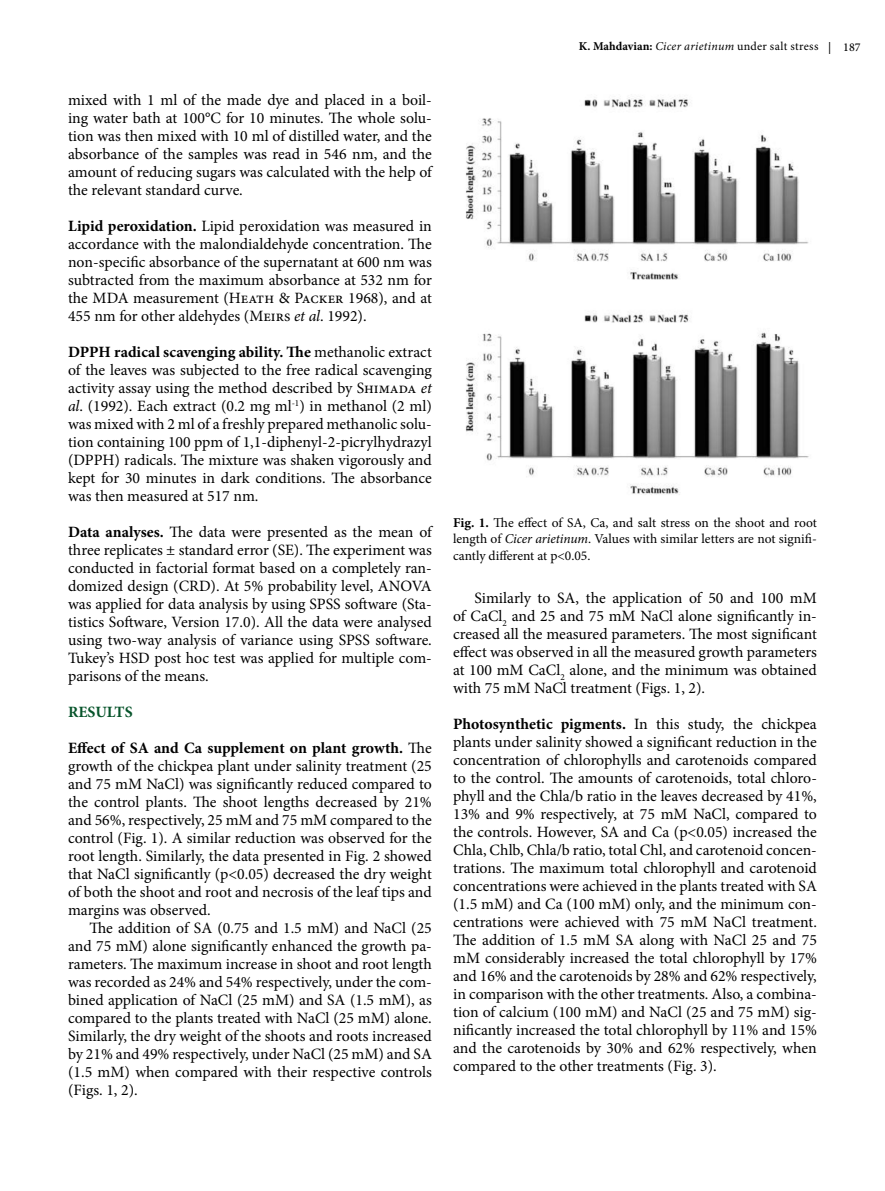
<style>
.page{position:relative;width:885px;height:1191px;background:#fff}
.page>*{position:absolute;margin:0;border:0;box-sizing:border-box;transform-origin:0 0}
.t1{font:15.75px/18px "Minion Pro";color:#000;text-align:justify}
.t2{font:700 15.75px "Minion Pro";color:#07542b}
.t3{font:13.5px/16.5px "Minion Pro";color:#000;text-align:justify}
.t4{font:12px "Minion Pro";letter-spacing:.025em;color:#000}
.s1{font-weight:700}
.s2{font-style:italic}
.s3{font-weight:500}
</style>
<div class="page">
<img style="left:465px;top:98px;width:344px;height:397px">
<p class="t1" style="left:68px;top:91px;width:367px">mixed with 1 ml of the made dye and placed in a boil&shy;ing water bath at 100°C for 10 minutes. The whole solu&shy;tion was then mixed with 10 ml of distilled water, and the absorbance of the samples was read in 546 nm, and the amount of reducing sugars was calculated with the help of the relevant standard curve.</p>
<p class="t1" style="left:68px;top:217px;width:365px"><span class="s1">Lipid peroxidation.</span> Lipid peroxidation was measured in accordance with the malondialdehyde concentration. The non-specific absorbance of the supernatant at 600 nm was subtracted from the maximum absorbance at 532 nm for the MDA measurement (Heath &amp; Packer 1968), and at 455 nm for other aldehydes (Meirs <span class="s2">et al</span>. 1992).</p>
<p class="t1" style="left:68px;top:343px;width:365px"><span class="s1">DPPH radical scavenging ability. The</span> methanolic extract of the leaves was subjected to the free radical scavenging activity assay using the method described by Shimada <span class="s2">et al</span>. (1992). Each extract (0.2 mg ml<sup>-1</sup>) in methanol (2 ml) was mixed with 2 ml of a freshly prepared methanolic solu&shy;tion containing 100 ppm of 1,1-diphenyl-2-picrylhydrazyl (DPPH) radicals. The mixture was shaken vigorously and kept for 30 minutes in dark conditions. The absorbance was then measured at 517 nm.</p>
<p class="t1" style="left:68px;top:523px;width:367px"><span class="s1">Data analyses.</span> The data were presented as the mean of three replicates ± standard error (SE). The experiment was conducted in factorial format based on a completely ran&shy;domized design (CRD). At 5% probability level, ANOVA was applied for data analysis by using SPSS software (Sta&shy;tistics Software, Version 17.0). All the data were analysed using two-way analysis of variance using SPSS software.<br>Tukey’s HSD post hoc test was applied for multiple com&shy;parisons of the means.</p>
<p class="t2" style="left:68px;top:701px;width:66px">RESULTS</p>
<p class="t1" style="left:68px;top:739px;width:365px"><span class="s1">Effect of SA and Ca supplement on plant growth.</span> The growth of the chickpea plant under salinity treatment (25 and 75 mM NaCl) was significantly reduced compared to the control plants. The shoot lengths decreased by 21% and 56%, respectively, 25 mM and 75 mM compared to the control (Fig. 1). A similar reduction was observed for the root length. Similarly, the data presented in Fig. 2 showed that NaCl significantly (p&lt;0.05) decreased the dry weight of both the shoot and root and necrosis of the leaf tips and margins was observed.</p>
<p class="t1" style="left:68px;top:919px;width:365px;text-indent:21px">The addition of SA (0.75 and 1.5 mM) and NaCl (25 and 75 mM) alone significantly enhanced the growth pa&shy;rameters. The maximum increase in shoot and root length was recorded as 24% and 54% respectively, under the com&shy;bined application of NaCl (25 mM) and SA (1.5 mM), as compared to the plants treated with NaCl (25 mM) alone.<br>Similarly, the dry weight of the shoots and roots increased by 21% and 49% respectively, under NaCl (25 mM) and SA (1.5 mM) when compared with their respective controls (Figs. 1, 2).</p>
<p class="t4" style="left:579px;top:39px;width:283px"><span class="s1">K. Mahdavian:</span> <span class="s2">Cicer arietinum</span> under salt stress <span class="s3">| 187</span></p>
<p class="t3" style="left:453px;top:514px;width:365px"><span class="s1">Fig. 1.</span> The effect of SA, Ca, and salt stress on the shoot and root length of <span class="s2">Cicer arietinum</span>. Values with similar letters are not signifi&shy;cantly different at p&lt;0.05.</p>
<p class="t1" style="left:453px;top:589px;width:365px;text-indent:21px">Similarly to SA, the application of 50 and 100 mM of CaCl<sub>2</sub> and 25 and 75 mM NaCl alone significantly in&shy;creased all the measured parameters. The most significant effect was observed in all the measured growth parameters at 100 mM CaCl<sub>2</sub> alone, and the minimum was obtained with 75 mM NaCl treatment (Figs. 1, 2).</p>
<p class="t1" style="left:453px;top:715px;width:365px"><span class="s1">Photosynthetic pigments.</span> In this study, the chickpea plants under salinity showed a significant reduction in the concentration of chlorophylls and carotenoids compared to the control. The amounts of carotenoids, total chloro&shy;phyll and the Chla/b ratio in the leaves decreased by 41%, 13% and 9% respectively, at 75 mM NaCl, compared to the controls. However, SA and Ca (p&lt;0.05) increased the Chla, Chlb, Chla/b ratio, total Chl, and carotenoid concen&shy;trations. The maximum total chlorophyll and carotenoid concentrations were achieved in the plants treated with SA (1.5 mM) and Ca (100 mM) only, and the minimum con&shy;centrations were achieved with 75 mM NaCl treatment.<br>The addition of 1.5 mM SA along with NaCl 25 and 75 mM considerably increased the total chlorophyll by 17% and 16% and the carotenoids by 28% and 62% respectively, in comparison with the other treatments. Also, a combina&shy;tion of calcium (100 mM) and NaCl (25 and 75 mM) sig&shy;nificantly increased the total chlorophyll by 11% and 15% and the carotenoids by 30% and 62% respectively, when compared to the other treatments (Fig. 3).</p>
</div>
